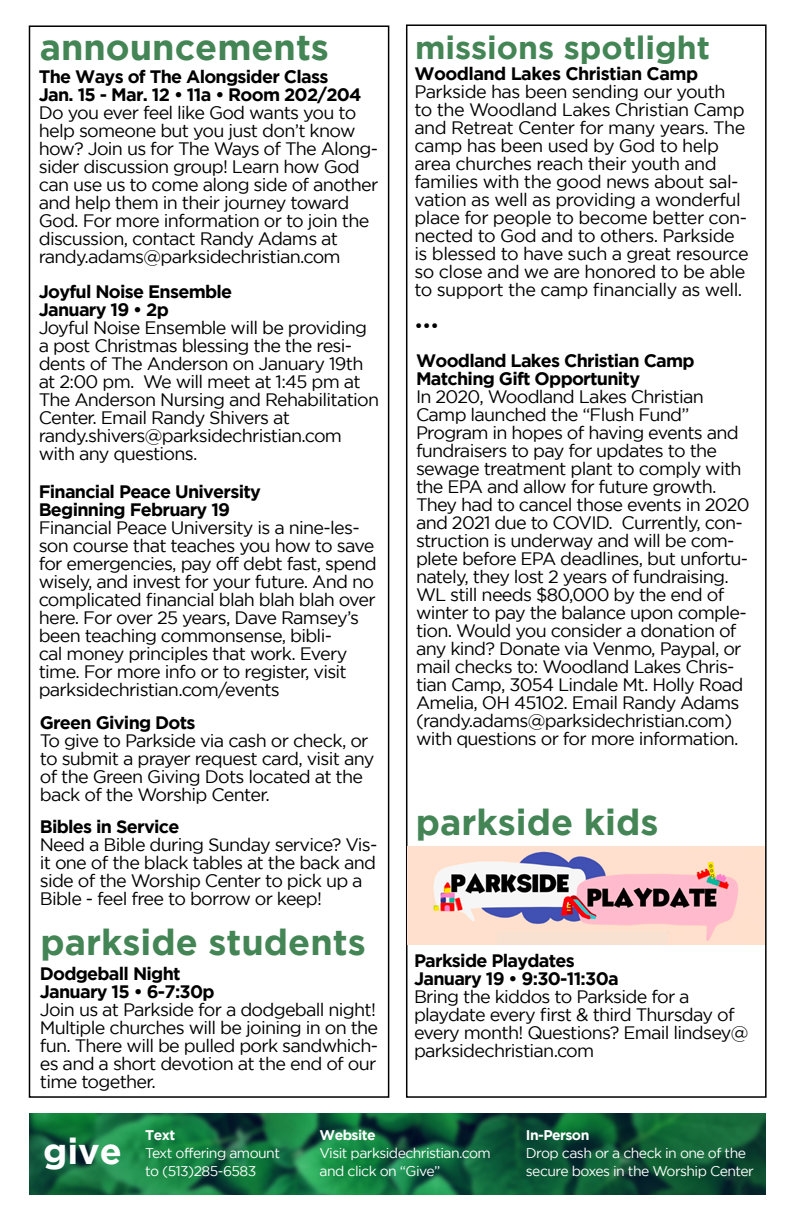
<style>
.page{position:relative;width:792px;height:1224px;background:#fff}
.page>*{position:absolute;margin:0;border:0;box-sizing:border-box;transform-origin:0 0}
.t1{font:700 36px "Gotham";color:#448555}
.t2{font:700 36px "Gotham";color:#fff}
.t3{font:700 32px "Gotham";color:#448555}
.t4{font:18px/18px "Gotham";letter-spacing:-.04em;color:#000}
.t5{font:700 18px/18px "Gotham";letter-spacing:-.04em;color:#000}
.t6{font:14px/18px "Gotham";letter-spacing:-.04em;color:#fff}
.t7{font:700 14px "Gotham";letter-spacing:-.04em;color:#fff}
</style>
<div class="page">
<img style="left:30px;top:1113px;width:736px;height:82px">
<div style="left:29px;top:25px;width:360px;height:1073px;border:2px solid #000"></div>
<div style="left:406px;top:24px;width:361px;height:1074px;border:2px solid #000"></div>
<img style="left:407px;top:847px;width:358px;height:98px">
<h1 class="t1" style="left:40px;top:27px;width:291px">announcements</h1>
<p class="t5" style="left:39px;top:68px;width:324px">The Ways of The Alongsider Class<br>Jan. 15 - Mar. 12 • 11a • Room 202/204</p>
<p class="t4" style="left:39px;top:104px;width:341px">Do you ever feel like God wants you to help someone but you just don’t know how? Join us for The Ways of The Along&shy;sider discussion group! Learn how God can use us to come along side of another and help them in their journey toward God. For more information or to join the discussion, contact Randy Adams at randy.adams@parksidechristian.com</p>
<p class="t5" style="left:39px;top:283px;width:195px">Joyful Noise Ensemble<br>January 19 • 2p</p>
<p class="t4" style="left:39px;top:319px;width:342px">Joyful Noise Ensemble will be providing a post Christmas blessing the the resi&shy;dents of The Anderson on January 19th at 2:00 pm. We will meet at 1:45 pm at The Anderson Nursing and Rehabilitation Center. Email Randy Shivers at randy.shivers@parksidechristian.com with any questions.</p>
<p class="t5" style="left:39px;top:482px;width:224px">Financial Peace University<br>Beginning February 19</p>
<p class="t4" style="left:39px;top:518px;width:340px">Financial Peace University is a nine-les&shy;son course that teaches you how to save for emergencies, pay off debt fast, spend wisely, and invest for your future. And no complicated financial blah blah blah over here. For over 25 years, Dave Ramsey’s been teaching commonsense, bibli-<br>cal money principles that work. Every time. For more info or to register, visit parksidechristian.com/events</p>
<p class="t5" style="left:40px;top:713px;width:157px">Green Giving Dots</p>
<p class="t4" style="left:40px;top:731px;width:336px">To give to Parkside via cash or check, or to submit a prayer request card, visit any of the Green Giving Dots located at the back of the Worship Center.</p>
<p class="t5" style="left:40px;top:817px;width:141px">Bibles in Service</p>
<p class="t4" style="left:40px;top:835px;width:339px">Need a Bible during Sunday service? Vis&shy;it one of the black tables at the back and side of the Worship Center to pick up a Bible - feel free to borrow or keep!</p>
<h1 class="t1" style="left:40px;top:922px;width:327px">parkside students</h1>
<p class="t5" style="left:40px;top:964px;width:176px">Dodgeball Night<br>January 15 • 6-7:30p</p>
<p class="t4" style="left:40px;top:1000px;width:340px">Join us at Parkside for a dodgeball night!<br>Multiple churches will be joining in on the fun. There will be pulled pork sandwhich&shy;es and a short devotion at the end of our time together.</p>
<h2 class="t3" style="left:415px;top:29px;width:297px">missions spotlight</h2>
<p class="t5" style="left:414px;top:64px;width:285px">Woodland Lakes Christian Camp</p>
<p class="t4" style="left:414px;top:82px;width:336px">Parkside has been sending our youth<br>to the Woodland Lakes Christian Camp and Retreat Center for many years. The camp has been used by God to help area churches reach their youth and families with the good news about sal&shy;vation as well as providing a wonderful place for people to become better con&shy;nected to God and to others. Parkside is blessed to have such a great resource so close and we are honored to be able to support the camp financially as well.</p>
<p class="t4" style="left:414px;top:316px;width:26px">•••</p>
<p class="t5" style="left:416px;top:351px;width:280px">Woodland Lakes Christian Camp<br>Matching Gift Opportunity</p>
<p class="t4" style="left:416px;top:387px;width:335px">In 2020, Woodland Lakes Christian Camp launched the “Flush Fund” Program in hopes of having events and fundraisers to pay for updates to the sewage treatment plant to comply with the EPA and allow for future growth.<br>They had to cancel those events in 2020 and 2021 due to COVID. Currently, con&shy;struction is underway and will be com&shy;plete before EPA deadlines, but unfortu&shy;nately, they lost 2 years of fundraising.<br>WL still needs $80,000 by the end of winter to pay the balance upon comple&shy;tion. Would you consider a donation of any kind? Donate via Venmo, Paypal, or mail checks to: Woodland Lakes Chris&shy;tian Camp, 3054 Lindale Mt. Holly Road Amelia, OH 45102. Email Randy Adams (randy.adams@parksidechristian.com) with questions or for more information.</p>
<h1 class="t1" style="left:416px;top:801px;width:244px">parkside kids</h1>
<p class="t5" style="left:414px;top:951px;width:206px">Parkside Playdates<br>January 19 • 9:30-11:30a</p>
<p class="t4" style="left:414px;top:987px;width:336px">Bring the kiddos to Parkside for a playdate every first &amp; third Thursday of every month! Questions? Email lindsey@ parksidechristian.com</p>
<h1 class="t2" style="left:43px;top:1130px;width:80px">give</h1>
<p class="t7" style="left:145px;top:1127px;width:31px">Text</p>
<p class="t6" style="left:145px;top:1144px;width:136px">Text offering amount to (513)285-6583</p>
<p class="t7" style="left:320px;top:1127px;width:58px">Website</p>
<p class="t6" style="left:320px;top:1144px;width:173px">Visit parksidechristian.com and click on “Give”</p>
<p class="t7" style="left:526px;top:1127px;width:65px">In-Person</p>
<p class="t6" style="left:526px;top:1144px;width:229px">Drop cash or a check in one of the secure boxes in the Worship Center</p>
</div>
